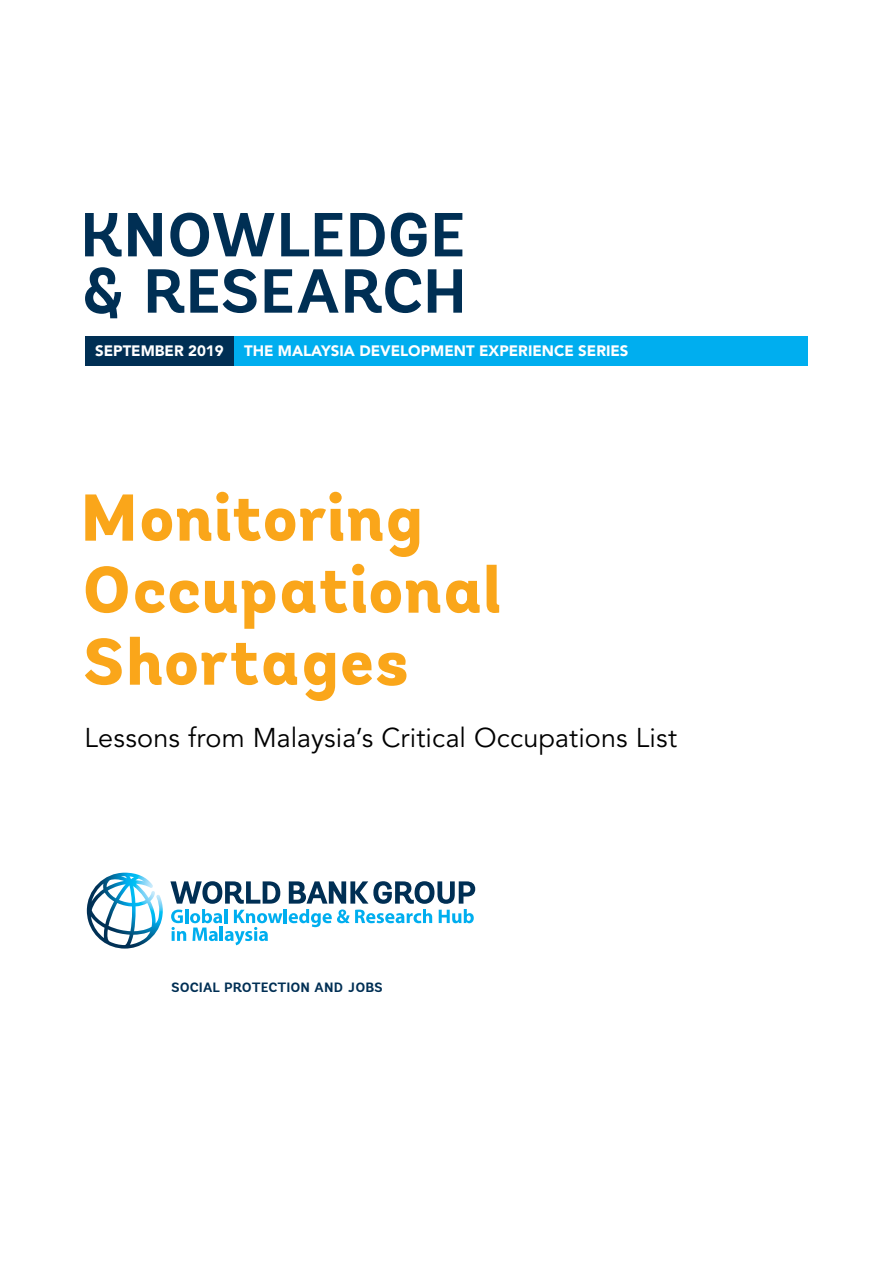
<style>
.page{position:relative;width:893px;height:1263px;background:#fff}
.page>*{position:absolute;margin:0;border:0;box-sizing:border-box;transform-origin:0 0}
.t1{font:800 66px/72px "Andes";letter-spacing:-.005em;color:#faa61a}
.t2{font:27px "Avenir LT Std";letter-spacing:.005em;color:#000}
.t3{font:900 15px "Avenir LT Std";color:#fff}
.t4{font:700 13.5px "Andes";letter-spacing:-.015em;color:#002f54}
</style>
<div class="page">
<div style="left:85px;top:336px;width:723px;height:29px;background:#00aeef"></div>
<div style="left:85px;top:336px;width:149px;height:29px;background:#002f54"></div>
<svg style="left:85px;top:267px;width:377px;height:51px"></svg>
<svg style="left:85px;top:213px;width:377px;height:44px"></svg>
<svg style="left:87px;top:873px;width:76px;height:75px"></svg>
<svg style="left:170px;top:881px;width:305px;height:64px"></svg>
<p class="t3" style="left:95px;top:342px;width:130px">SEPTEMBER 2019</p>
<p class="t3" style="left:244px;top:342px;width:386px">THE MALAYSIA DEVELOPMENT EXPERIENCE SERIES</p>
<h1 class="t1" style="left:80px;top:483px;width:423px">Monitoring<br>Occupational<br>Shortages</h1>
<h2 class="t2" style="left:85px;top:722px;width:594px">Lessons from Malaysia’s Critical Occupations List</h2>
<p class="t4" style="left:171px;top:978px;width:214px">SOCIAL PROTECTION AND JOBS</p>
</div>
